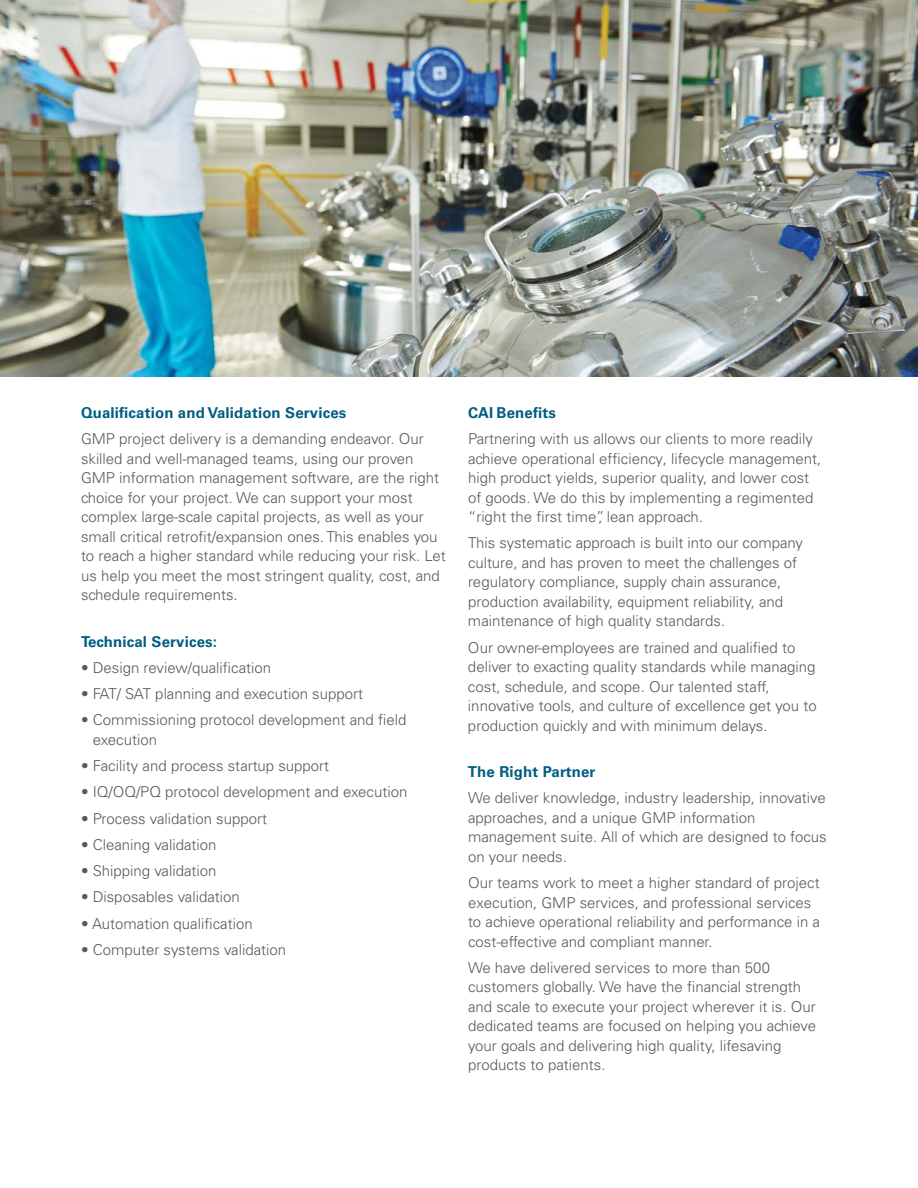
<style>
.page{position:relative;width:918px;height:1188px;background:#fff}
.page>*{position:absolute;margin:0;border:0;box-sizing:border-box;transform-origin:0 0}
.t1{font:300 15px/19.5px "Univers";color:#58595b}
.t2{font:700 15px "Univers";letter-spacing:.01em;color:#005d83}
.t3{font:700 15px "Univers LT Std";letter-spacing:.01em;color:#005d83}
</style>
<div class="page">
<img style="left:0;top:0;width:918px;height:376px">
<p class="t2" style="left:81px;top:404px;width:267px">Qualification and Validation Services</p>
<p class="t1" style="left:81px;top:429px;width:366px">GMP project delivery is a demanding endeavor. Our skilled and well-managed teams, using our proven GMP information management software, are the right choice for your project. We can support your most complex large-scale capital projects, as well as your small critical retrofit/expansion ones. This enables you to reach a higher standard while reducing your risk. Let us help you meet the most stringent quality, cost, and schedule requirements.</p>
<p class="t2" style="left:81px;top:633px;width:138px">Technical Services:</p>
<p class="t1" style="left:81px;top:658px;width:192px">• Design review/qualification</p>
<p class="t1" style="left:81px;top:684px;width:284px">• FAT/ SAT planning and execution support</p>
<p class="t1" style="left:93px;top:710px;width:315px;text-indent:-12px">• Commissioning protocol development and field execution</p>
<p class="t1" style="left:81px;top:756px;width:250px">• Facility and process startup support</p>
<p class="t1" style="left:81px;top:782px;width:328px">• IQ/OQ/PQ protocol development and execution</p>
<p class="t1" style="left:81px;top:809px;width:188px">• Process validation support</p>
<p class="t1" style="left:81px;top:835px;width:137px">• Cleaning validation</p>
<p class="t1" style="left:81px;top:861px;width:137px">• Shipping validation</p>
<p class="t1" style="left:81px;top:887px;width:160px">• Disposables validation</p>
<p class="t1" style="left:81px;top:914px;width:173px">• Automation qualification</p>
<p class="t1" style="left:81px;top:940px;width:207px">• Computer systems validation</p>
<p class="t3" style="left:468px;top:404px;width:89px">CAI Benefits</p>
<p class="t1" style="left:468px;top:429px;width:355px">Partnering with us allows our clients to more readily achieve operational efficiency, lifecycle management, high product yields, superior quality, and lower cost of goods. We do this by implementing a regimented “right the first time”, lean approach.</p>
<p class="t1" style="left:468px;top:533px;width:337px">This systematic approach is built into our company culture, and has proven to meet the challenges of regulatory compliance, supply chain assurance, production availability, equipment reliability, and maintenance of high quality standards.</p>
<p class="t1" style="left:468px;top:638px;width:350px">Our owner-employees are trained and qualified to deliver to exacting quality standards while managing cost, schedule, and scope. Our talented staff, innovative tools, and culture of excellence get you to production quickly and with minimum delays.</p>
<p class="t2" style="left:468px;top:763px;width:129px">The Right Partner</p>
<p class="t1" style="left:468px;top:788px;width:360px">We deliver knowledge, industry leadership, innovative approaches, and a unique GMP information management suite. All of which are designed to focus on your needs.</p>
<p class="t1" style="left:468px;top:873px;width:354px">Our teams work to meet a higher standard of project execution, GMP services, and professional services to achieve operational reliability and performance in a cost-effective and compliant manner.</p>
<p class="t1" style="left:468px;top:958px;width:350px">We have delivered services to more than 500 customers globally. We have the financial strength and scale to execute your project wherever it is. Our dedicated teams are focused on helping you achieve your goals and delivering high quality, lifesaving products to patients.</p>
</div>
